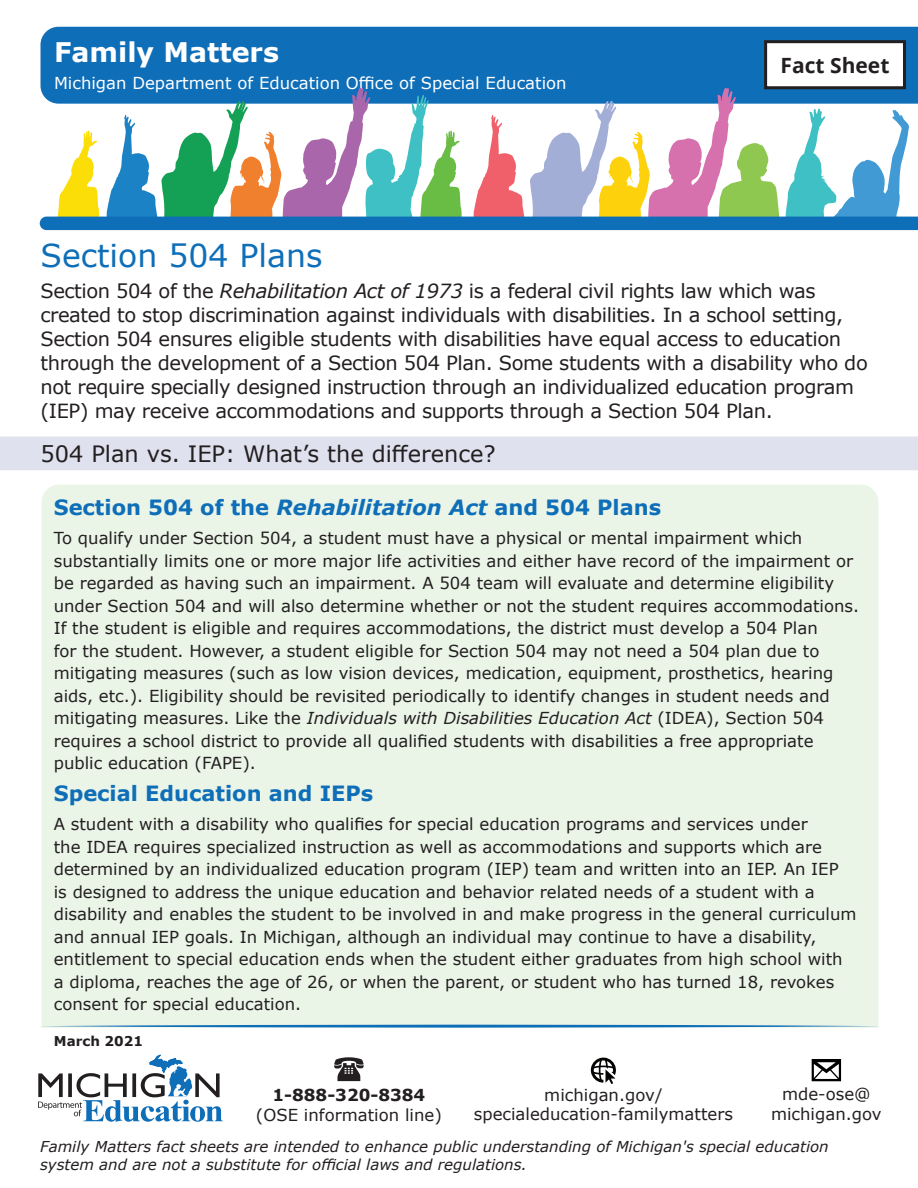
<style>
.page{position:relative;width:918px;height:1188px;background:#fff}
.page>*{position:absolute;margin:0;border:0;box-sizing:border-box;transform-origin:0 0}
.t1{font:31.5px "Verdana";color:#0e6eb8}
.t2{font:700 27px "Verdana";color:#fff}
.Heading3a{font:22.5px "Verdana";color:#231f20}
.Heading4a{font:700 21px "Verdana";color:#0e6eb8}
.FactSheet{font:700 21px "Open Sans";color:#231f20}
.t3{font:19.5px/24px "Verdana";letter-spacing:-.02em;color:#231f20}
.t4{font:16.5px/22.5px "Verdana";color:#231f20;text-align:center}
.t5{font:16.5px "Verdana";color:#fff}
.t6{font:700 16.5px "Verdana";color:#231f20}
.FactSheet-2{font:italic 15px/18px "Verdana";color:#231f20}
.t7{font:700 13.5px "Verdana";color:#231f20}
.s1{font-style:italic}
</style>
<div class="page">
<div style="left:0;top:436px;width:918px;height:34px;background:#e0e1ee"></div>
<div style="left:41px;top:484px;width:837px;height:541px;background:#eaf4e7"></div>
<div style="left:40px;top:27px;width:878px;height:61px;background:#0e6eb8"></div>
<svg style="left:41px;top:1025px;width:838px;height:3px;background:#5f9fca"></svg>
<svg style="left:40px;top:88px;width:878px;height:142px"></svg>
<div style="left:766px;top:42px;width:138px;height:46px;background:#fff"></div>
<div style="left:764px;top:40px;width:142px;height:49px;border:3px solid #231f20"></div>
<svg style="left:38px;top:1055px;width:185px;height:67px"></svg>
<svg style="left:334px;top:1057px;width:30px;height:24px"></svg>
<svg style="left:591px;top:1058px;width:25px;height:26px"></svg>
<svg style="left:812px;top:1059px;width:29px;height:22px"></svg>
<h1 class="t2" style="left:54px;top:33px;width:227px">Family Matters</h1>
<p class="t5" style="left:54px;top:71px;width:514px">Michigan Department of Education Office of Special Education</p>
<p class="FactSheet" style="left:781px;top:50px;width:110px">Fact Sheet</p>
<h2 class="t1" style="left:40px;top:234px;width:284px">Section 504 Plans</h2>
<p class="t3" style="left:40px;top:279px;width:829px">Section 504 of the <span class="s1">Rehabilitation Act of 1973</span> is a federal civil rights law which was created to stop discrimination against individuals with disabilities. In a school setting, Section 504 ensures eligible students with disabilities have equal access to education through the development of a Section 504 Plan. Some students with a disability who do not require specially designed instruction through an individualized education program (IEP) may receive accommodations and supports through a Section 504 Plan.</p>
<h3 class="Heading3a" style="left:40px;top:438px;width:457px">504 Plan vs. IEP: What’s the difference?</h3>
<h4 class="Heading4a" style="left:54px;top:492px;width:609px">Section 504 of the <span class="s1">Rehabilitation Act</span> and 504 Plans</h4>
<p class="t4" style="left:54px;top:527px;width:807px;text-align:left">To qualify under Section 504, a student must have a physical or mental impairment which substantially limits one or more major life activities and either have record of the impairment or be regarded as having such an impairment. A 504 team will evaluate and determine eligibility under Section 504 and will also determine whether or not the student requires accommodations.<br>If the student is eligible and requires accommodations, the district must develop a 504 Plan<br>for the student. However, a student eligible for Section 504 may not need a 504 plan due to mitigating measures (such as low vision devices, medication, equipment, prosthetics, hearing aids, etc.). Eligibility should be revisited periodically to identify changes in student needs and mitigating measures. Like the <span class="s1">Individuals with Disabilities Education Act</span> (IDEA), Section 504 requires a school district to provide all qualified students with disabilities a free appropriate public education (FAPE).</p>
<h4 class="Heading4a" style="left:54px;top:779px;width:321px">Special Education and IEPs</h4>
<p class="t4" style="left:54px;top:813px;width:804px;text-align:left">A student with a disability who qualifies for special education programs and services under<br>the IDEA requires specialized instruction as well as accommodations and supports which are determined by an individualized education program (IEP) team and written into an IEP. An IEP<br>is designed to address the unique education and behavior related needs of a student with a disability and enables the student to be involved in and make progress in the general curriculum and annual IEP goals. In Michigan, although an individual may continue to have a disability, entitlement to special education ends when the student either graduates from high school with a diploma, reaches the age of 26, or when the parent, or student who has turned 18, revokes consent for special education.</p>
<p class="t7" style="left:54px;top:1032px;width:91px">March 2021</p>
<p class="t6" style="left:273px;top:1083px;width:154px">1-888-320-8384</p>
<p class="t4" style="left:256px;top:1104px;width:187px">(OSE information line)</p>
<p class="t4" style="left:474px;top:1085px;width:261px;line-height:19.8px">michigan.gov/ specialeducation-familymatters</p>
<p class="t4" style="left:771px;top:1084px;width:112px;line-height:19.8px">mde-ose@ michigan.gov</p>
<p class="FactSheet-2" style="left:40px;top:1137px;width:790px">Family Matters fact sheets are intended to enhance public understanding of Michigan's special education system and are not a substitute for official laws and regulations.</p>
</div>
